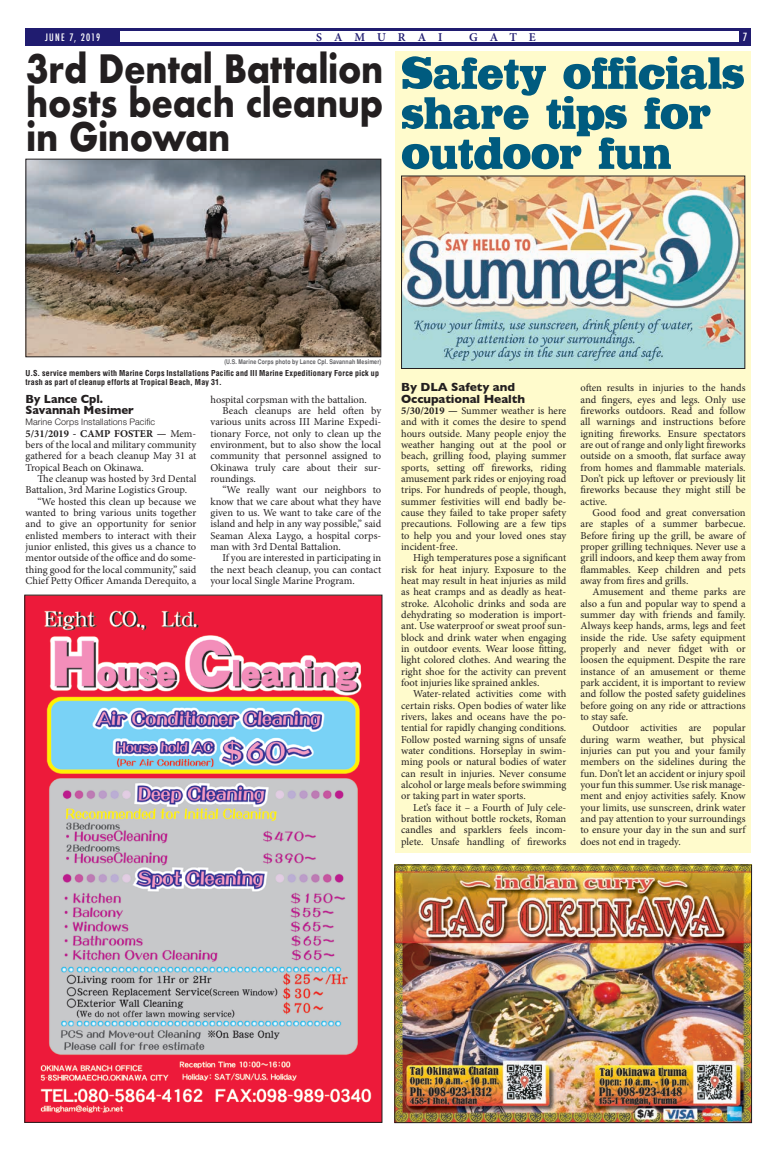
<style>
.page{position:relative;width:774px;height:1151px;background:#fff}
.page>*{position:absolute;margin:0;border:0;box-sizing:border-box;transform-origin:0 0}
.t1{font:700 38px/34px "Futura";letter-spacing:-.01em;color:#231f20;text-align:justify;scale:.88 1}
.t2{font:700 12px/11.3px "Gill Sans";letter-spacing:-.005em;color:#231f20}
.t3{font:700 12px "Gill Sans";letter-spacing:-.005em;color:#231f20;scale:.95 1}
.t4{font:600 12px "Minion Pro";letter-spacing:1em;color:#201c70}
.t5{font:500 condensed 11px "Futura";color:#fff}
.t6{font:10.5px/11.3px "Minion Pro";color:#231f20;text-align:justify}
.t7{font:500 condensed 10px "Futura";letter-spacing:.13em;color:#fff}
.t8{font:300 9px "Helvetica Neue";letter-spacing:.01em;color:#231f20}
.t9{font:700 condensed 8px/9.5px "Helvetica";letter-spacing:.02em;color:#231f20}
.t10{font:700 condensed 6.5px "Helvetica";letter-spacing:.02em;color:#636366}
.s1{font-weight:700}
</style>
<div class="page">
<img style="left:27px;top:597px;width:353px;height:524px">
<img style="left:397px;top:867px;width:353px;height:254px">
<div style="left:395px;top:865px;width:357px;height:258px;border:1px solid #231f20"></div>
<div style="left:395px;top:51px;width:356px;height:801px;background:#fffbcc"></div>
<svg style="left:402px;top:56px;width:342px;height:114px"></svg>
<div style="left:26px;top:28px;width:725px;height:17px;background:#201c70"></div>
<div style="left:120px;top:32px;width:618px;height:10px;background:#fff"></div>
<img style="left:28px;top:161px;width:351px;height:194px">
<div style="left:26px;top:159px;width:355px;height:198px;border:1px solid #231f20"></div>
<img style="left:403px;top:178px;width:340px;height:189px">
<div style="left:401px;top:176px;width:344px;height:193px;border:1px solid #231f20"></div>
<p class="t7" style="left:45px;top:31px;width:57px">JUNE 7, 2019</p>
<p class="t4" style="left:316px;top:30px;width:128px">SAMURAI</p>
<p class="t4" style="left:469px;top:30px;width:68px">GATE</p>
<p class="t5" style="left:743px;top:30px;width:6px">7</p>
<p class="t1" style="left:26px;top:52px;width:407px">3rd Dental Battalion hosts beach cleanup in Ginowan</p>
<p class="t10" style="left:224px;top:358px;width:158px">(U.S. Marine Corps photo by Lance Cpl. Savannah Mesimer)</p>
<p class="t9" style="left:26px;top:368px;width:355px">U.S. service members with Marine Corps Installations Pacific and III Marine Expeditionary Force pick up trash as part of cleanup efforts at Tropical Beach, May 31.</p>
<p class="t3" style="left:26px;top:389px;width:83px">By Lance Cpl.</p>
<p class="t3" style="left:26px;top:400px;width:115px">Savannah Mesimer</p>
<p class="t8" style="left:26px;top:416px;width:131px">Marine Corps Installations Pacific</p>
<p class="t6" style="left:26px;top:428px;width:172px"><span class="s1">5/31/2019 - CAMP FOSTER —</span> Mem&shy;bers of the local and military community gathered for a beach cleanup May 31 at Tropical Beach on Okinawa.</p>
<p class="t6" style="left:26px;top:473px;width:172px;text-indent:12px">The cleanup was hosted by 3rd Dental<br>Battalion, 3rd Marine Logistics Group.</p>
<p class="t6" style="left:26px;top:496px;width:172px;text-indent:12px">“We hosted this clean up because we wanted to bring various units together and to give an opportunity for senior enlisted members to interact with their junior enlisted, this gives us a chance to mentor outside of the office and do some&shy;thing good for the local community,” said Chief Petty Officer Amanda Derequito, a</p>
<p class="t6" style="left:210px;top:394px;width:158px">hospital corpsman with the battalion.</p>
<p class="t6" style="left:210px;top:405px;width:172px;text-indent:12px">Beach cleanups are held often by various units across III Marine Expedi&shy;tionary Force, not only to clean up the environment, but to also show the local community that personnel assigned to Okinawa truly care about their sur&shy;roundings.</p>
<p class="t6" style="left:210px;top:484px;width:172px;text-indent:12px">“We really want our neighbors to know that we care about what they have given to us. We want to take care of the island and help in any way possible,” said Seaman Alexa Laygo, a hospital corps&shy;man with 3rd Dental Battalion.</p>
<p class="t6" style="left:210px;top:552px;width:172px;text-indent:12px">If you are interested in participating in the next beach cleanup, you can contact your local Single Marine Program.</p>
<p class="t2" style="left:401px;top:381px;width:125px">By DLA Safety and<br>Occupational Health</p>
<p class="t6" style="left:401px;top:405px;width:167px"><span class="s1">5/30/2019 —</span> Summer weather is here and with it comes the desire to spend hours outside. Many people enjoy the weather hanging out at the pool or beach, grilling food, playing summer sports, setting off fireworks, riding amusement park rides or enjoying road trips. For hundreds of people, though, summer festivities will end badly be&shy;cause they failed to take proper safety precautions. Following are a few tips to help you and your loved ones stay incident-free.</p>
<p class="t6" style="left:401px;top:552px;width:167px;text-indent:12px">High temperatures pose a significant risk for heat injury. Exposure to the heat may result in heat injuries as mild as heat cramps and as deadly as heat&shy;stroke. Alcoholic drinks and soda are dehydrating so moderation is import&shy;ant. Use waterproof or sweat proof sun&shy;block and drink water when engaging in outdoor events. Wear loose fitting, light colored clothes. And wearing the right shoe for the activity can prevent foot injuries like sprained ankles.</p>
<p class="t6" style="left:401px;top:688px;width:167px;text-indent:12px">Water-related activities come with certain risks. Open bodies of water like rivers, lakes and oceans have the po&shy;tential for rapidly changing conditions.<br>Follow posted warning signs of unsafe water conditions. Horseplay in swim&shy;ming pools or natural bodies of water can result in injuries. Never consume alcohol or large meals before swimming or taking part in water sports.</p>
<p class="t6" style="left:401px;top:802px;width:167px;text-indent:12px">Let’s face it – a Fourth of July cele&shy;bration without bottle rockets, Roman candles and sparklers feels incom&shy;plete. Unsafe handling of fireworks</p>
<p class="t6" style="left:580px;top:382px;width:167px">often results in injuries to the hands and fingers, eyes and legs. Only use fireworks outdoors. Read and follow all warnings and instructions before igniting fireworks. Ensure spectators are out of range and only light fireworks outside on a smooth, flat surface away from homes and flammable materials.<br>Don’t pick up leftover or previously lit fireworks because they might still be active.</p>
<p class="t6" style="left:580px;top:507px;width:167px;text-indent:12px">Good food and great conversation are staples of a summer barbecue.<br>Before firing up the grill, be aware of proper grilling techniques. Never use a grill indoors, and keep them away from flammables. Keep children and pets away from fires and grills.</p>
<p class="t6" style="left:580px;top:586px;width:167px;text-indent:12px">Amusement and theme parks are also a fun and popular way to spend a summer day with friends and family.<br>Always keep hands, arms, legs and feet inside the ride. Use safety equipment properly and never fidget with or loosen the equipment. Despite the rare instance of an amusement or theme park accident, it is important to review and follow the posted safety guidelines before going on any ride or attractions to stay safe.</p>
<p class="t6" style="left:580px;top:722px;width:167px;text-indent:12px">Outdoor activities are popular during warm weather, but physical injuries can put you and your family members on the sidelines during the fun. Don’t let an accident or injury spoil your fun this summer. Use risk manage&shy;ment and enjoy activities safely. Know your limits, use sunscreen, drink water and pay attention to your surroundings to ensure your day in the sun and surf does not end in tragedy.</p>
</div>
